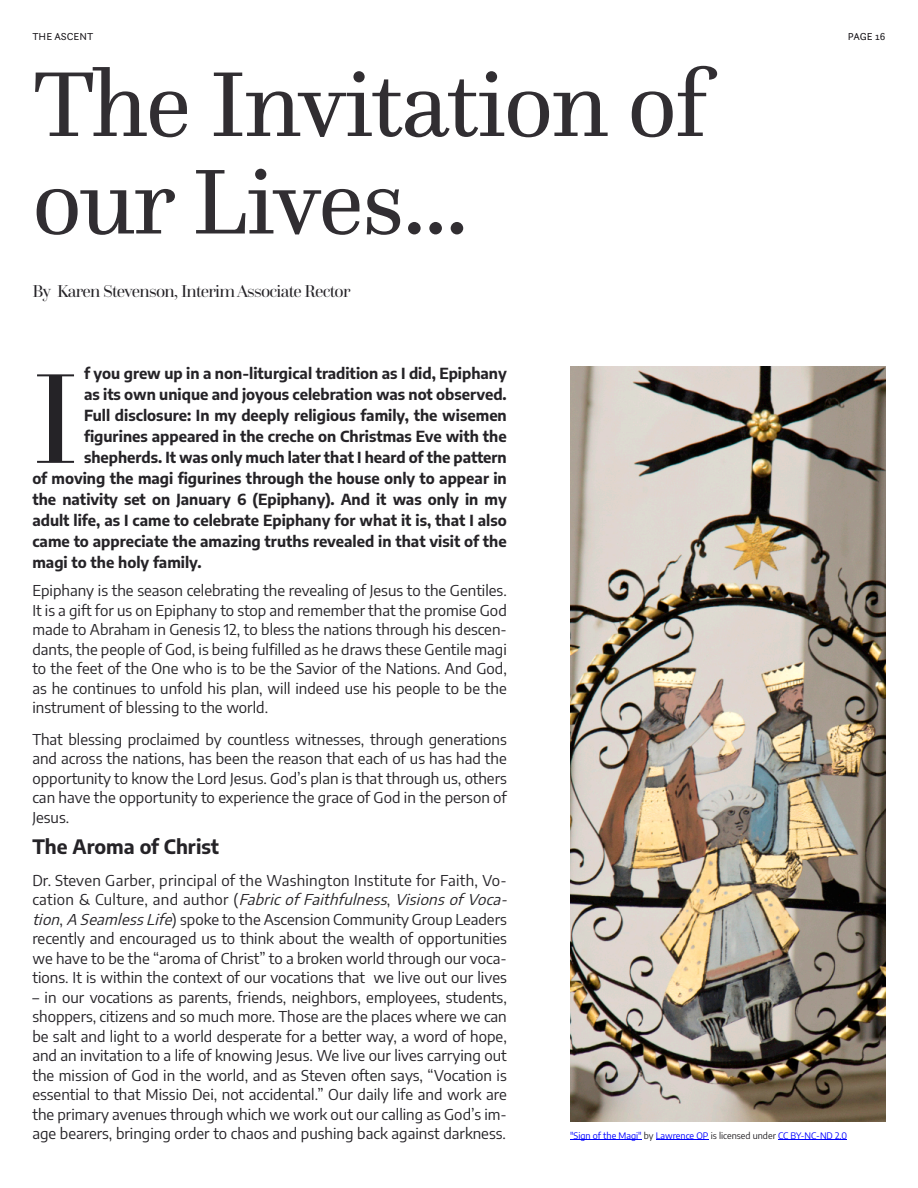
<style>
.page{position:relative;width:918px;height:1188px;background:#fff}
.page>*{position:absolute;margin:0;border:0;box-sizing:border-box;transform-origin:0 0}
.t1{font:133.8px "Questa Grande";color:#252327}
.t2{font:96px/97.5px "Questa";letter-spacing:-.02em;color:#312e32}
.t3{font:700 19.5px "Encode Sans";color:#252327}
.t4{font:18px "Questa Grande";letter-spacing:-.04em;color:#252327}
.t5{font:15px/19.5px "Encode Sans";color:#252327;text-align:justify}
.t6{font:700 15px "Encode Sans";color:#252327}
.t7{font:10.5px "Questa Sans";color:#1a171b}
.t8{font:9px "Encode Sans";color:#00f}
.s1{font-style:italic}
.s2{color:#252327}
</style>
<div class="page">
<hr style="left:570px;top:1140px;width:72px;height:1px;background:#00f">
<hr style="left:656px;top:1140px;width:52px;height:1px;background:#00f">
<hr style="left:778px;top:1140px;width:69px;height:1px;background:#00f">
<img style="left:570px;top:367px;width:316px;height:754px">
<p class="t7" style="left:32px;top:32px;width:63px">THE ASCENT</p>
<p class="t7" style="left:848px;top:32px;width:39px">PAGE 16</p>
<h2 class="t2" style="left:32px;top:63px;width:677px">The Invitation of our Lives...</h2>
<p class="t4" style="left:32px;top:284px;width:320px">By Karen Stevenson, Interim Associate Rector</p>
<p class="t6" style="left:84px;top:363px;width:424px">f you grew up in a non-liturgical tradition as I did, Epiphany</p>
<p class="t6" style="left:84px;top:384px;width:424px">as its own unique and joyous celebration was not observed.</p>
<p class="t6" style="left:84px;top:405px;width:424px">Full disclosure: In my deeply religious family, the wisemen</p>
<p class="t6" style="left:84px;top:426px;width:424px">figurines appeared in the creche on Christmas Eve with the</p>
<p class="t6" style="left:84px;top:447px;width:424px">shepherds. It was only much later that I heard of the pattern</p>
<p class="t6" style="left:32px;top:468px;width:476px">of moving the magi figurines through the house only to appear in</p>
<p class="t6" style="left:32px;top:489px;width:476px">the nativity set on January 6 (Epiphany). And it was only in my</p>
<p class="t6" style="left:32px;top:510px;width:476px">adult life, as I came to celebrate Epiphany for what it is, that I also</p>
<p class="t6" style="left:32px;top:531px;width:476px">came to appreciate the amazing truths revealed in that visit of the</p>
<p class="t6" style="left:32px;top:552px;width:171px">magi to the holy family.</p>
<p class="t5" style="left:32px;top:581px;width:476px">Epiphany is the season celebrating the revealing of Jesus to the Gentiles.<br>It is a gift for us on Epiphany to stop and remember that the promise God made to Abraham in Genesis 12, to bless the nations through his descen‐ dants, the people of God, is being fulfilled as he draws these Gentile magi to the feet of the One who is to be the Savior of the Nations. And God, as he continues to unfold his plan, will indeed use his people to be the instrument of blessing to the world.</p>
<p class="t5" style="left:32px;top:729px;width:476px">That blessing proclaimed by countless witnesses, through generations and across the nations, has been the reason that each of us has had the opportunity to know the Lord Jesus. God’s plan is that through us, others can have the opportunity to experience the grace of God in the person of Jesus.</p>
<h3 class="t3" style="left:32px;top:834px;width:188px">The Aroma of Christ</h3>
<p class="t5" style="left:32px;top:870px;width:481px;text-align:left">Dr. Steven Garber, principal of the Washington Institute for Faith, Vo‐ cation &amp; Culture, and author (<span class="s1">FabricofFaithfulness</span>, <span class="s1">VisionsofVoca‐ tion</span>, <span class="s1">ASeamlessLife</span>) spoke to the Ascension Community Group Leaders recently and encouraged us to think about the wealth of opportunities we have to be the “aroma of Christ” to a broken world through our voca‐ tions. It is within the context of our vocations that we live out our lives</p>
<p class="t5" style="left:32px;top:987px;width:476px">– in our vocations as parents, friends, neighbors, employees, students, shoppers, citizens and so much more. Those are the places where we can be salt and light to a world desperate for a better way, a word of hope, and an invitation to a life of knowing Jesus. We live our lives carrying out the mission of God in the world, and as Steven often says, “Vocation is essential to that Missio Dei, not accidental.” Our daily life and work are the primary avenues through which we work out our calling as God’s im‐ age bearers, bringing order to chaos and pushing back against darkness.</p>
<h1 class="t1" style="left:32px;top:363px;width:48px">I</h1>
<p class="t8" style="left:570px;top:1130px;width:278px">"Sign of the Magi" <span class="s2">by</span> Lawrence OP <span class="s2">is licensed under</span> CC BY-NC-ND 2.0</p>
</div>
